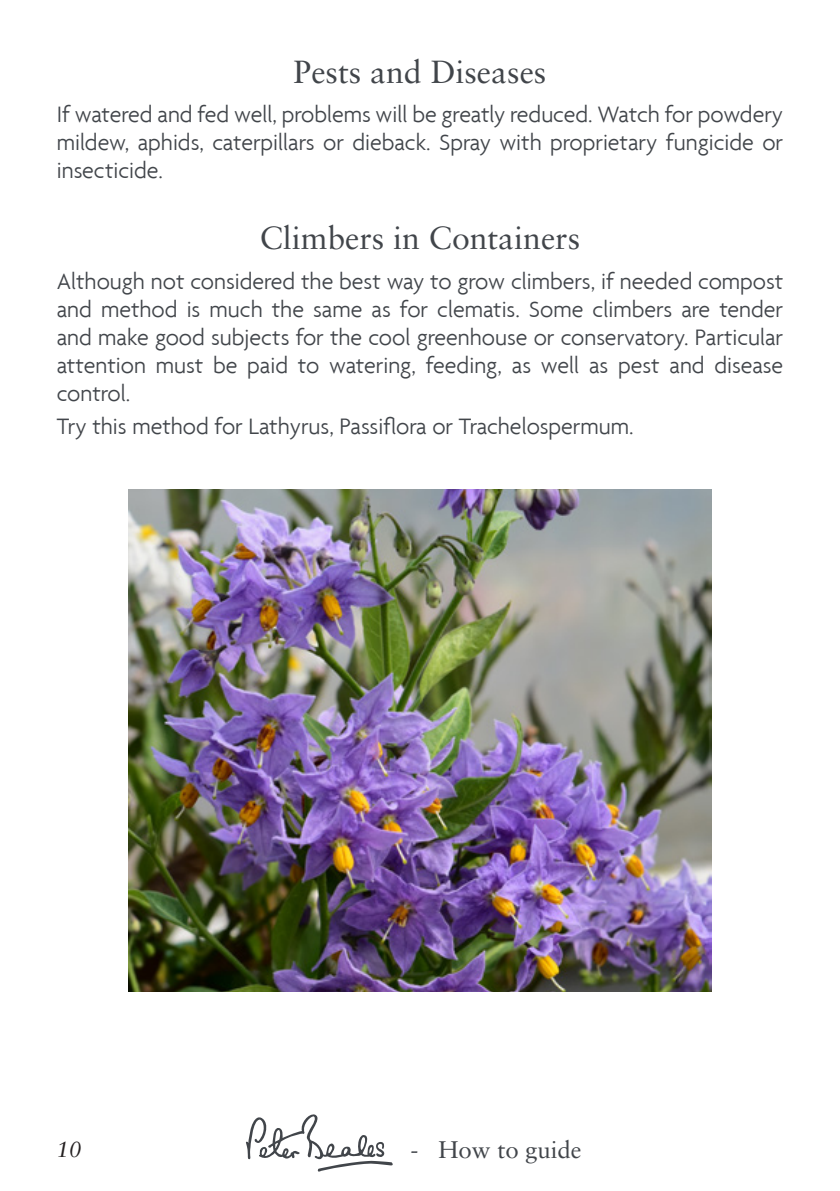
<style>
.page{position:relative;width:840px;height:1191px;background:#fff}
.page>*{position:absolute;margin:0;border:0;box-sizing:border-box;transform-origin:0 0}
.t1{font:32px "Sabon LT Std";color:#41454a}
.t2{font:300 24px/28px "Agenda";color:#41454a;text-align:justify}
.t3{font:24px "Sabon LT Std";color:#41454a}
.t4{font:italic 22px "Sabon LT Std";color:#231f20}
</style>
<div class="page">
<svg style="left:246px;top:1114px;width:146px;height:57px"></svg>
<img style="left:129px;top:489px;width:581px;height:502px">
<p class="t1" style="left:293px;top:52px;width:254px">Pests and Diseases</p>
<p class="t2" style="left:57px;top:100px;width:727px">If watered and fed well, problems will be greatly reduced. Watch for powdery mildew, aphids, caterpillars or dieback. Spray with proprietary fungicide or insecticide.</p>
<p class="t1" style="left:260px;top:219px;width:322px">Climbers in Containers</p>
<p class="t2" style="left:57px;top:266px;width:727px">Although not considered the best way to grow climbers, if needed compost and method is much the same as for clematis. Some climbers are tender and make good subjects for the cool greenhouse or conservatory. Particular attention must be paid to watering, feeding, as well as pest and disease control.</p>
<p class="t2" style="left:57px;top:412px;width:578px">Try this method for Lathyrus, Passiflora or Trachelospermum.</p>
<p class="t4" style="left:57px;top:1136px;width:26px">10</p>
<p class="t3" style="left:410px;top:1135px;width:172px">- How to guide</p>
</div>
